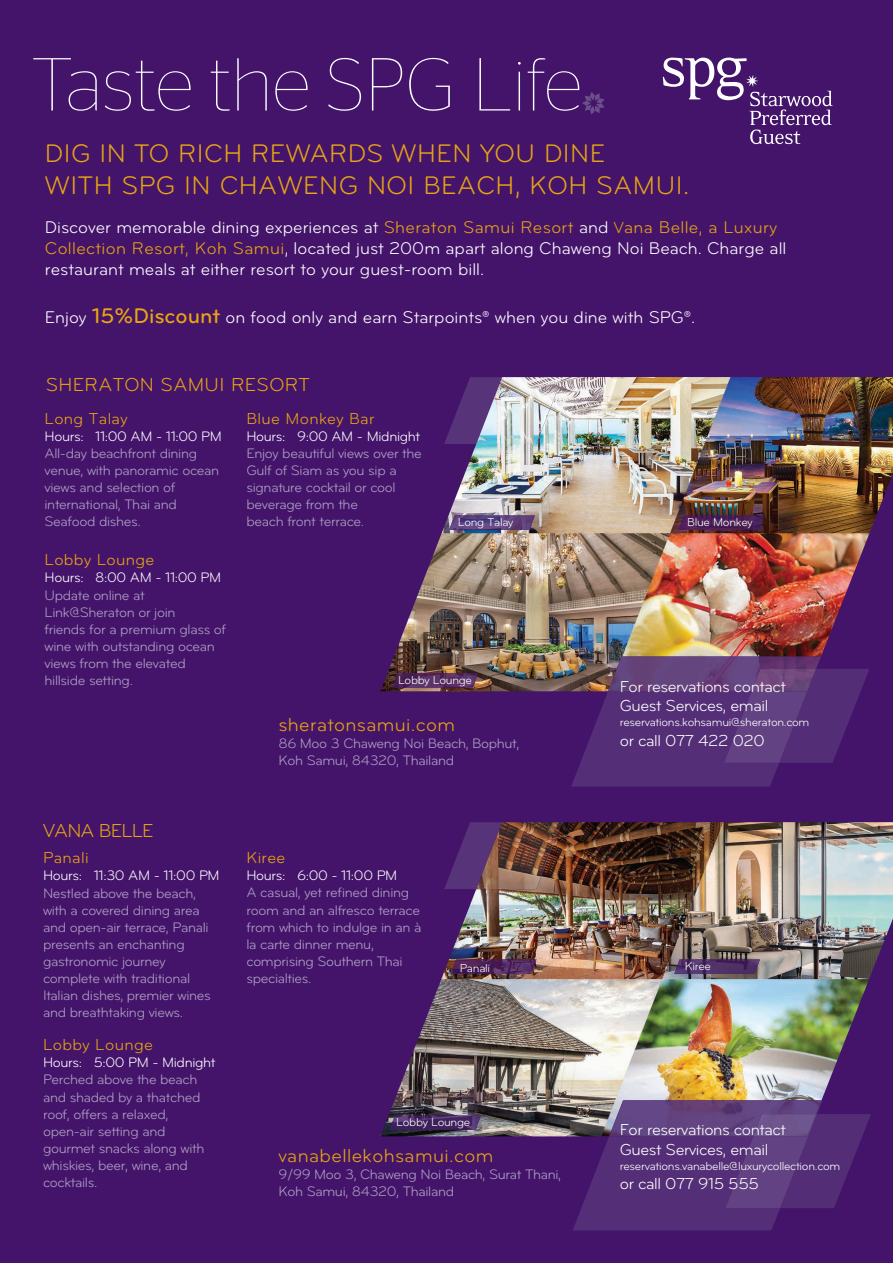
<style>
.page{position:relative;width:893px;height:1263px;background:#44146b}
.page>*{position:absolute;margin:0;border:0;box-sizing:border-box;transform-origin:0 0}
.t1{font:100 74.85px "Stag Sans";color:#fff}
.t2{font:26.4px/31.7px "Bryant Pro";letter-spacing:.02em;color:#e7a512}
.t3{font:19.5px "Bryant Pro";letter-spacing:.02em;color:#e7a512}
.t4{font:19.5px "Bryant Pro";letter-spacing:-.04em;color:#e7a512}
.t5{font:17.55px/21.1px "Bryant Pro";color:#fff}
.t6{font:16.5px/19.8px "Bryant Pro";letter-spacing:-.025em;color:#fff}
.t7{font:16.5px "Bryant Pro";letter-spacing:.02em;color:#e7a512}
.t8{font:14.25px/17.1px "Bryant Pro";letter-spacing:-.025em;color:#afa2c4}
.t9{font:14.25px "Bryant Pro";letter-spacing:-.025em;color:#fff}
.t10{font:12px "Bryant Pro";letter-spacing:-.025em;color:#fff}
.s1{color:#e7a512}
.s2{font-size:16.5px;color:#e7a512}
.s3{font-weight:500;font-size:22.05px;color:#e7a512}
</style>
<div class="page">
<img style="left:381px;top:822px;width:512px;height:314px">
<svg style="left:444px;top:822px;width:32px;height:67px"></svg>
<img style="left:476px;top:822px;width:86px;height:67px">
<svg style="left:573px;top:1100px;width:298px;height:130px"></svg>
<img style="left:753px;top:1114px;width:63px;height:22px">
<svg style="left:663px;top:58px;width:170px;height:86px"></svg>
<img style="left:451px;top:959px;width:85px;height:15px">
<img style="left:389px;top:1115px;width:92px;height:15px">
<img style="left:674px;top:959px;width:86px;height:15px">
<img style="left:380px;top:377px;width:513px;height:314px">
<svg style="left:444px;top:377px;width:32px;height:67px"></svg>
<img style="left:476px;top:377px;width:86px;height:67px">
<svg style="left:571px;top:656px;width:298px;height:131px"></svg>
<img style="left:752px;top:669px;width:64px;height:22px">
<img style="left:449px;top:515px;width:86px;height:15px">
<img style="left:679px;top:515px;width:85px;height:15px">
<img style="left:392px;top:673px;width:86px;height:15px">
<div style="left:247px;top:888px;width:162px;height:12px;background:#44146b"></div>
<div style="left:248px;top:905px;width:172px;height:10px;background:#44146b"></div>
<div style="left:247px;top:922px;width:174px;height:12px;background:#44146b"></div>
<div style="left:247px;top:956px;width:155px;height:13px;background:#44146b"></div>
<div style="left:248px;top:448px;width:174px;height:13px;background:#44146b"></div>
<div style="left:247px;top:465px;width:149px;height:13px;background:#44146b"></div>
<div style="left:247px;top:482px;width:148px;height:13px;background:#44146b"></div>
<svg style="left:582px;top:92px;width:23px;height:23px"></svg>
<h1 class="t1" style="left:31px;top:43px;width:552px">Taste the SPG Life</h1>
<h2 class="t2" style="left:45px;top:138px;width:646px">DIG IN TO RICH REWARDS WHEN YOU DINE<br>WITH SPG IN CHAWENG NOI BEACH, KOH SAMUI.</h2>
<p class="t5" style="left:45px;top:217px;width:743px">Discover memorable dining experiences at <span class="s1">Sheraton Samui Resort</span> and <span class="s2">V</span><span class="s1">ana Belle, a Luxury<br>Collection Resort, Koh Samui</span>, located just 200m apart along Chaweng Noi Beach. Charge all restaurant meals at either resort to your guest-room bill.</p>
<p class="t5" style="left:45px;top:307px;width:652px">Enjoy <span class="s3">15%Discount</span> on food only and earn Starpoints® when you dine with SPG®.</p>
<h3 class="t3" style="left:46px;top:374px;width:266px">SHERATON SAMUI RESORT</h3>
<p class="t7" style="left:45px;top:409px;width:85px">Long Talay</p>
<p class="t9" style="left:45px;top:428px;width:179px">Hours: 11:00 AM - 11:00 PM</p>
<p class="t8" style="left:45px;top:445px;width:176px">All-day beachfront dining venue, with panoramic ocean views and selection of international, Thai and<br>Seafood dishes.</p>
<p class="t7" style="left:246px;top:409px;width:130px">Blue Monkey Bar</p>
<p class="t9" style="left:246px;top:428px;width:175px">Hours: 9:00 AM - Midnight</p>
<p class="t8" style="left:246px;top:445px;width:177px">Enjoy beautiful views over the<br>Gulf of Siam as you sip a signature cocktail or cool beverage from the<br>beach front terrace.</p>
<p class="t10" style="left:458px;top:516px;width:57px">Long Talay</p>
<p class="t10" style="left:687px;top:516px;width:67px">Blue Monkey</p>
<p class="t7" style="left:45px;top:551px;width:111px">Lobby Lounge</p>
<p class="t9" style="left:45px;top:570px;width:178px">Hours: 8:00 AM - 11:00 PM</p>
<p class="t8" style="left:45px;top:587px;width:183px">Update online at<br>Link@Sheraton or join<br>friends for a premium glass of wine with outstanding ocean views from the elevated hillside setting.</p>
<p class="t10" style="left:398px;top:673px;width:76px">Lobby Lounge</p>
<h3 class="t3" style="left:278px;top:714px;width:178px">sheratonsamui.com</h3>
<p class="t8" style="left:278px;top:735px;width:243px">86 Moo 3 Chaweng Noi Beach, Bophut,<br>Koh Samui, 84320, Thailand</p>
<p class="t6" style="left:620px;top:677px;width:168px">For reservations contact<br>Guest Services, email</p>
<p class="t10" style="left:620px;top:715px;width:191px">reservations.kohsamui@sheraton.com</p>
<p class="t6" style="left:620px;top:731px;width:146px">or call 077 422 020</p>
<h3 class="t4" style="left:43px;top:820px;width:112px">VANA BELLE</h3>
<p class="t7" style="left:43px;top:849px;width:47px">Panali</p>
<p class="t9" style="left:43px;top:868px;width:178px">Hours: 11:30 AM - 11:00 PM</p>
<p class="t8" style="left:43px;top:885px;width:169px">Nestled above the beach, with a covered dining area and open-air terrace, Panali presents an enchanting gastronomic journey complete with traditional<br>Italian dishes, premier wines and breathtaking views.</p>
<p class="t7" style="left:43px;top:1036px;width:111px">Lobby Lounge</p>
<p class="t9" style="left:43px;top:1055px;width:174px">Hours: 5:00 PM - Midnight</p>
<p class="t8" style="left:43px;top:1071px;width:163px">Perched above the beach and shaded by a thatched roof, offers a relaxed, open-air setting and gourmet snacks along with whiskies, beer, wine, and cocktails.</p>
<p class="t7" style="left:246px;top:849px;width:41px">Kiree</p>
<p class="t9" style="left:246px;top:868px;width:152px">Hours: 6:00 - 11:00 PM</p>
<p class="t8" style="left:246px;top:884px;width:177px">A casual, yet refined dining room and an alfresco terrace from which to indulge in an à la carte dinner menu, comprising Southern Thai specialties.</p>
<p class="t10" style="left:460px;top:961px;width:32px">Panali</p>
<p class="t10" style="left:685px;top:960px;width:28px">Kiree</p>
<p class="t10" style="left:396px;top:1116px;width:76px">Lobby Lounge</p>
<h3 class="t3" style="left:278px;top:1145px;width:216px">vanabellekohsamui.com</h3>
<p class="t8" style="left:278px;top:1166px;width:284px">9/99 Moo 3, Chaweng Noi Beach, Surat Thani,<br>Koh Samui, 84320, Thailand</p>
<p class="t6" style="left:620px;top:1120px;width:168px">For reservations contact<br>Guest Services, email</p>
<p class="t10" style="left:620px;top:1159px;width:222px">reservations.vanabelle@luxurycollection.com</p>
<p class="t6" style="left:620px;top:1174px;width:140px">or call 077 915 555</p>
</div>
